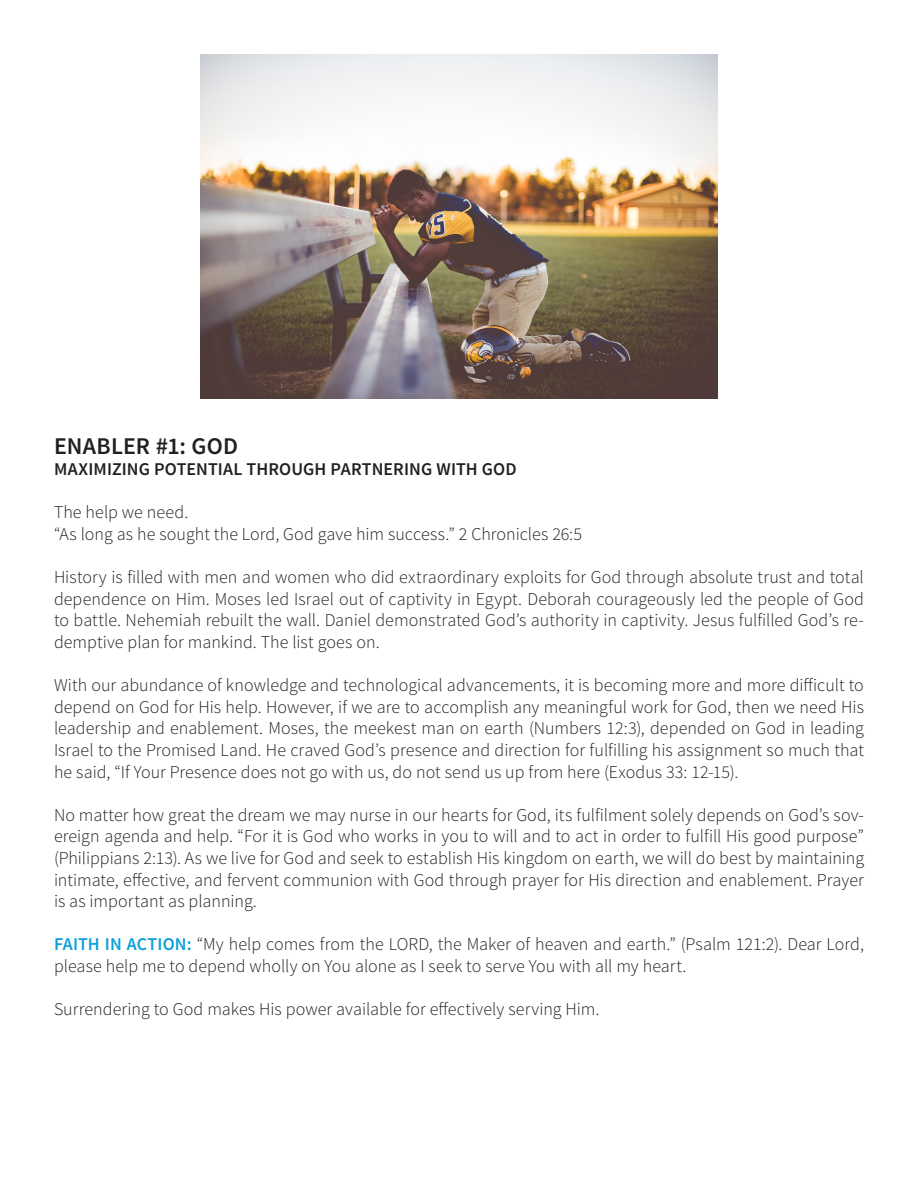
<style>
.page{position:relative;width:918px;height:1188px;background:#fff}
.page>*{position:absolute;margin:0;border:0;box-sizing:border-box;transform-origin:0 0}
.main_text{font:600 24px "Source Sans Pro";letter-spacing:.005em;color:#231f20}
.main_text-2{font:300 18px/21.6px "Source Sans Pro";letter-spacing:.005em;color:#231f20;text-align:justify}
.main_text-3{font:600 18px "Source Sans Pro";letter-spacing:.005em;color:#231f20}
.s1{font-weight:600;color:#0c9fd9}
</style>
<div class="page">
<img style="left:200px;top:54px;width:518px;height:345px">
<p class="main_text" style="left:54px;top:430px;width:186px">ENABLER #1: GOD</p>
<p class="main_text-3" style="left:54px;top:458px;width:464px">MAXIMIZING POTENTIAL THROUGH PARTNERING WITH GOD</p>
<p class="main_text-2" style="left:54px;top:502px;width:136px">The help we need.</p>
<p class="main_text-2" style="left:54px;top:523px;width:529px">“As long as he sought the Lord, God gave him success.” 2 Chronicles 26:5</p>
<p class="main_text-2" style="left:54px;top:567px;width:812px">History is filled with men and women who did extraordinary exploits for God through absolute trust and total dependence on Him. Moses led Israel out of captivity in Egypt. Deborah courageously led the people of God to battle. Nehemiah rebuilt the wall. Daniel demonstrated God’s authority in captivity. Jesus fulfilled God’s re&shy;demptive plan for mankind. The list goes on.</p>
<p class="main_text-2" style="left:54px;top:675px;width:812px">With our abundance of knowledge and technological advancements, it is becoming more and more difficult to depend on God for His help. However, if we are to accomplish any meaningful work for God, then we need His leadership and enablement. Moses, the meekest man on earth (Numbers 12:3), depended on God in leading Israel to the Promised Land. He craved God’s presence and direction for fulfilling his assignment so much that he said, “If Your Presence does not go with us, do not send us up from here (Exodus 33: 12-15).</p>
<p class="main_text-2" style="left:54px;top:804px;width:812px">No matter how great the dream we may nurse in our hearts for God, its fulfilment solely depends on God’s sov&shy;ereign agenda and help. “For it is God who works in you to will and to act in order to fulfill His good purpose” (Philippians 2:13). As we live for God and seek to establish His kingdom on earth, we will do best by maintaining intimate, effective, and fervent communion with God through prayer for His direction and enablement. Prayer is as important as planning.</p>
<p class="main_text-2" style="left:54px;top:934px;width:811px"><span class="s1">FAITH IN ACTION:</span> “My help comes from the LORD, the Maker of heaven and earth.” (Psalm 121:2). Dear Lord, please help me to depend wholly on You alone as I seek to serve You with all my heart.</p>
<p class="main_text-2" style="left:54px;top:999px;width:547px">Surrendering to God makes His power available for effectively serving Him.</p>
</div>
